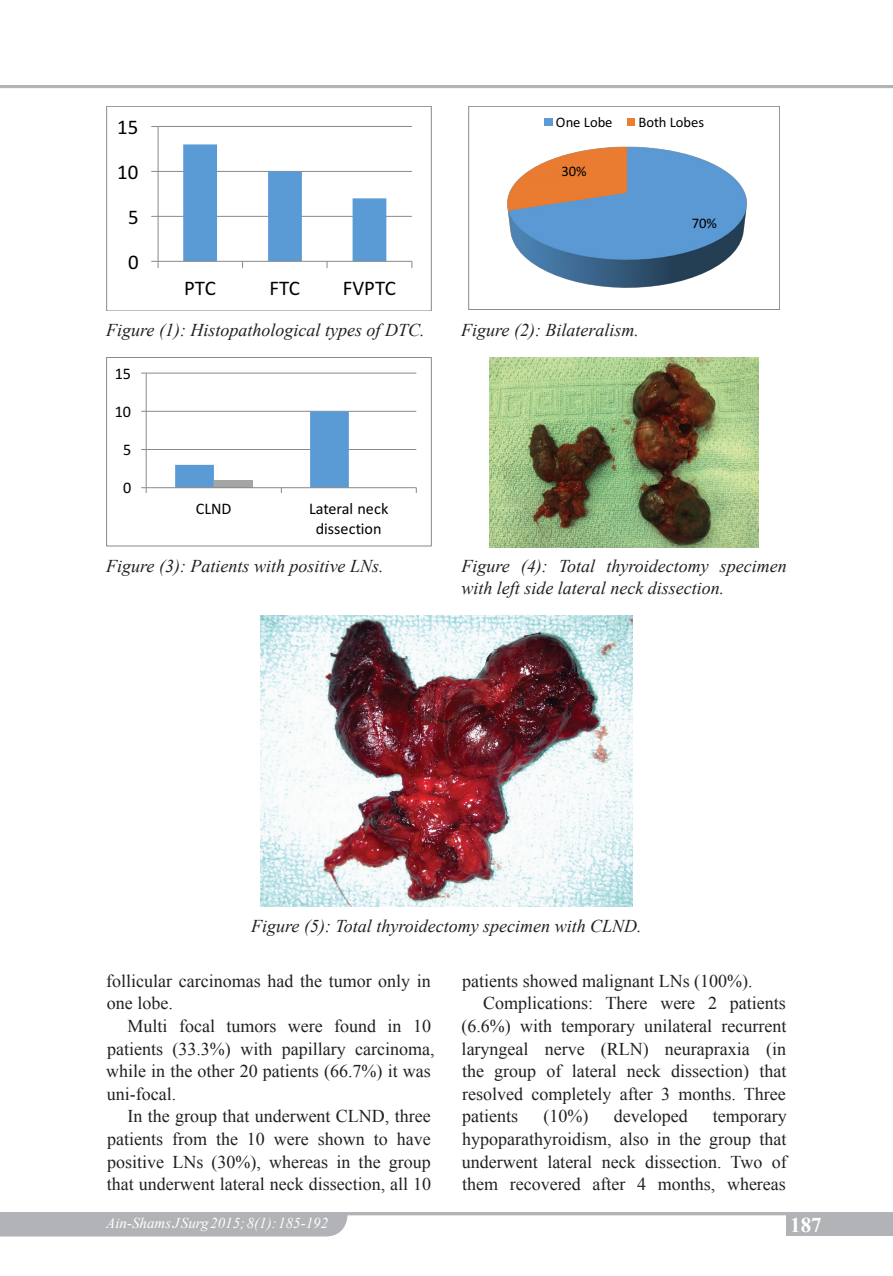
<style>
.page{position:relative;width:893px;height:1276px;background:#fff}
.page>*{position:absolute;margin:0;border:0;box-sizing:border-box;transform-origin:0 0}
.t1{font:700 21px "Times New Roman";color:#fff}
.t2{font:20.85px "Calibri";letter-spacing:-.005em;color:#000}
.TEXT{font:18px/22.6px "Times New Roman";color:#231f20;text-align:justify}
.t3{font:italic 18px/21.6px "Times New Roman";color:#231f20}
.t4{font:16.2px/19.8px "Calibri";letter-spacing:-.005em;color:#000;text-align:center}
.t5{font:italic 15px "Times New Roman";color:#fff}
.t6{font:14.55px "Calibri";color:#000}
</style>
<div class="page">
<hr style="left:0;top:85px;width:893px;height:3px;background:#b2b3b7">
<hr style="left:0;top:1212px;width:893px;height:3px;background:#b2b3b7">
<div style="left:787px;top:1214px;width:106px;height:22px;background:#b2b3b7"></div>
<div style="left:0;top:1215px;width:347px;height:21px;background:#b2b3b7"></div>
<hr style="left:158px;top:216px;width:254px;height:1px;background:#898989">
<hr style="left:158px;top:171px;width:254px;height:1px;background:#898989">
<hr style="left:158px;top:126px;width:254px;height:1px;background:#898989">
<hr style="left:158px;top:126px;width:1px;height:135px;background:#898989">
<hr style="left:158px;top:261px;width:254px;height:1px;background:#898989">
<svg style="left:151px;top:261px;width:8px;height:7px"></svg>
<svg style="left:183px;top:144px;width:203px;height:124px"></svg>
<div style="left:106px;top:106px;width:326px;height:205px;border:1px solid #898989"></div>
<img style="left:507px;top:146px;width:240px;height:142px">
<div style="left:545px;top:118px;width:8px;height:8px;background:#5b9bd5"></div>
<div style="left:627px;top:118px;width:8px;height:8px;background:#ed7d31"></div>
<div style="left:468px;top:106px;width:312px;height:204px;border:1px solid #898989"></div>
<hr style="left:146px;top:449px;width:270px;height:1px;background:#898989">
<hr style="left:146px;top:411px;width:270px;height:1px;background:#898989">
<hr style="left:146px;top:373px;width:270px;height:1px;background:#898989">
<hr style="left:146px;top:373px;width:1px;height:115px;background:#898989">
<hr style="left:146px;top:487px;width:270px;height:1px;background:#898989">
<svg style="left:141px;top:487px;width:6px;height:6px"></svg>
<svg style="left:175px;top:411px;width:174px;height:82px"></svg>
<div style="left:106px;top:357px;width:326px;height:189px;border:1px solid #898989"></div>
<img style="left:490px;top:357px;width:268px;height:190px">
<img style="left:261px;top:615px;width:371px;height:291px">
<p class="t2" style="left:117px;top:113px;width:22px">15</p>
<p class="t2" style="left:117px;top:157px;width:22px">10</p>
<p class="t2" style="left:128px;top:202px;width:12px">5</p>
<p class="t2" style="left:128px;top:247px;width:12px">0</p>
<p class="t2" style="left:184px;top:273px;width:33px">PTC</p>
<p class="t2" style="left:270px;top:273px;width:32px">FTC</p>
<p class="t2" style="left:343px;top:273px;width:55px">FVPTC</p>
<p class="t3" style="left:106px;top:319px;width:320px">Figure (1): Histopathological types of DTC.</p>
<p class="t4" style="left:115px;top:363px;width:18px">15</p>
<p class="t4" style="left:115px;top:401px;width:18px">10</p>
<p class="t4" style="left:123px;top:439px;width:10px">5</p>
<p class="t4" style="left:123px;top:478px;width:10px">0</p>
<p class="t4" style="left:196px;top:498px;width:37px">CLND</p>
<p class="t4" style="left:309px;top:498px;width:81px">Lateral neck dissection</p>
<p class="t6" style="left:556px;top:112px;width:58px">One Lobe</p>
<p class="t6" style="left:638px;top:112px;width:67px">Both Lobes</p>
<p class="t6" style="left:561px;top:161px;width:27px">30%</p>
<p class="t3" style="left:461px;top:319px;width:179px">Figure (2): Bilateralism.</p>
<p class="t6" style="left:692px;top:213px;width:27px">70%</p>
<p class="t3" style="left:106px;top:555px;width:279px">Figure (3): Patients with positive LNs.</p>
<p class="t3" style="left:461px;top:555px;width:327px">Figure (4): Total thyroidectomy specimen with left side lateral neck dissection.</p>
<p class="t3" style="left:251px;top:914px;width:392px">Figure (5): Total thyroidectomy specimen with CLND.</p>
<p class="TEXT" style="left:106px;top:969px;width:326px">follicular carcinomas had the tumor only in one lobe.</p>
<p class="TEXT" style="left:106px;top:1014px;width:330px;text-align:left;text-indent:22px">Multi focal tumors were found in 10 patients (33.3%) with papillary carcinoma, while in the other 20 patients (66.7%) it was uni-focal.</p>
<p class="TEXT" style="left:107px;top:1104px;width:326px;text-indent:21px">In the group that underwent CLND, three patients from the 10 were shown to have positive LNs (30%), whereas in the group that underwent lateral neck dissection, all 10</p>
<p class="TEXT" style="left:462px;top:969px;width:292px">patients showed malignant LNs (100%).</p>
<p class="TEXT" style="left:461px;top:991px;width:326px;text-indent:22px">Complications: There were 2 patients (6.6%) with temporary unilateral recurrent laryngeal nerve (RLN) neurapraxia (in the group of lateral neck dissection) that resolved completely after 3 months. Three patients</p>
<p class="TEXT" style="left:543px;top:1104px;width:46px">(10%)</p>
<p class="TEXT" style="left:614px;top:1104px;width:75px">developed</p>
<p class="TEXT" style="left:462px;top:1104px;width:326px;text-indent:251px">temporary hypoparathyroidism, also in the group that underwent lateral neck dissection. Two of them recovered after 4 months, whereas</p>
<p class="t5" style="left:106px;top:1212px;width:223px">Ain-Shams J Surg 2015; 8(1): 185-192</p>
<p class="t1" style="left:790px;top:1210px;width:33px">187</p>
<p class="t5" style="left:259px;top:1212px;width:9px">2</p>
</div>
